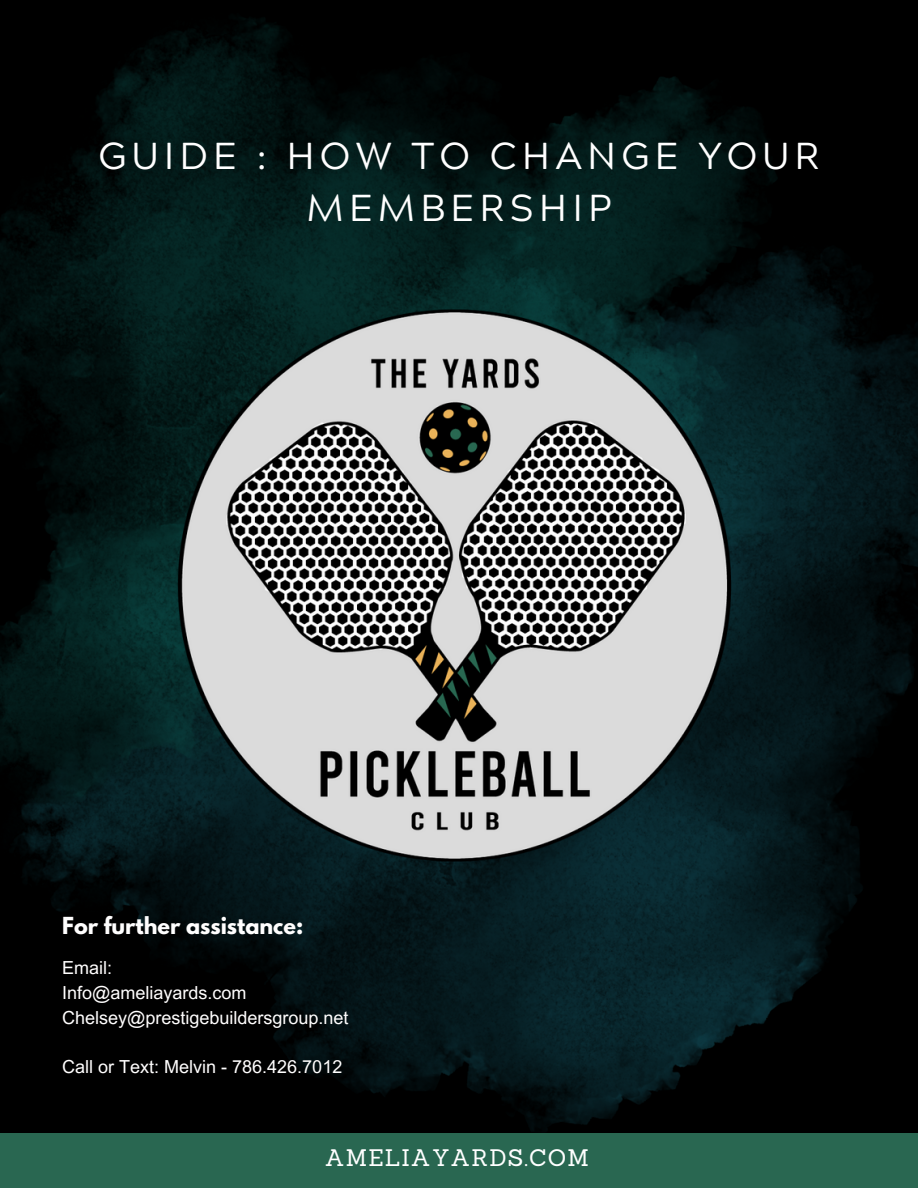
<style>
.page{position:relative;width:918px;height:1188px;background:#fff}
.page>*{position:absolute;margin:0;border:0;box-sizing:border-box;transform-origin:0 0}
.t1{font:37.5px/52.3px "Acherus Grotesque";letter-spacing:.135em;color:#fff;text-align:center}
.t2{font:23.25px "Sanchez";letter-spacing:.05em;color:#fff}
.t3{font:700 20.85px "League Spartan";color:#fffefe}
.t4{font:18px/24.8px "Arial MT Pro";color:#fffefe}
</style>
<div class="page">
<img style="left:0;top:0;width:918px;height:1133px">
<img style="left:120px;top:255px;width:678px;height:678px">
<div style="left:0;top:1133px;width:918px;height:55px;background:#296751"></div>
<h2 class="t1" style="left:98px;top:134px;width:723px">GUIDE : HOW TO CHANGE YOUR<br>MEMBERSHIP</h2>
<p class="t3" style="left:62px;top:916px;width:243px">For further assistance:</p>
<h3 class="t4" style="left:62px;top:958px;width:52px">Email:</h3>
<p class="t4" style="left:62px;top:983px;width:288px">Info@ameliayards.com<br>Chelsey@prestigebuildersgroup.net</p>
<p class="t4" style="left:62px;top:1057px;width:282px">Call or Text: Melvin - 786.426.7012</p>
<p class="t2" style="left:325px;top:1143px;width:265px">AMELIAYARDS.COM</p>
</div>
